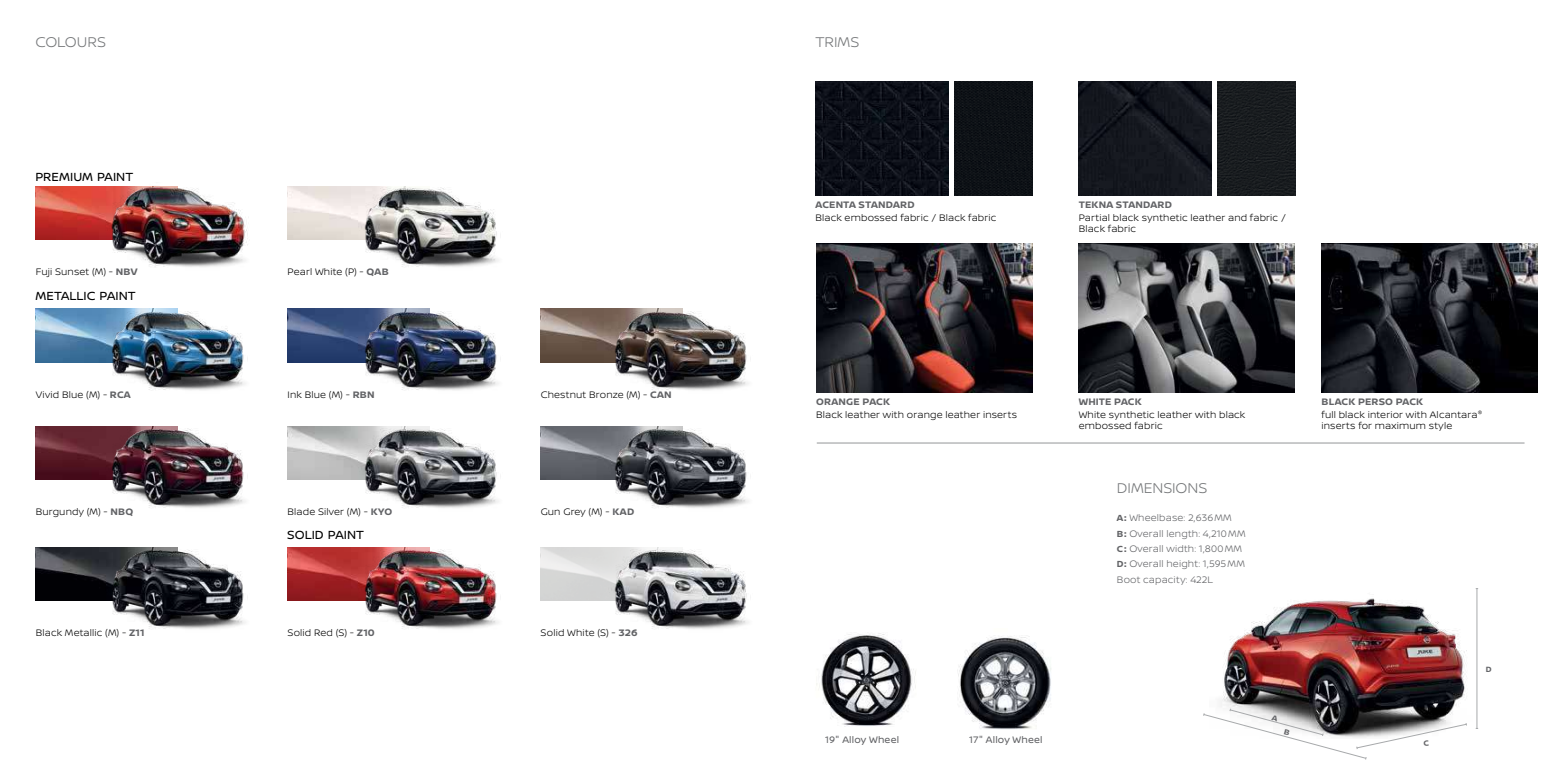
<style>
.page{position:relative;width:1560px;height:780px;background:#fff}
.page>*{position:absolute;margin:0;border:0;box-sizing:border-box;transform-origin:0 0}
.t1{font:300 15px "Nissan Brand";letter-spacing:-.005em;color:#76787a}
.t2{font:12.5px "Nissan Brand";letter-spacing:.005em;color:#000}
.t3{font:300 10px/11.2px "Nissan Brand";letter-spacing:.015em;color:#000}
.t4{font:300 10px/15.4px "Nissan Brand";letter-spacing:.015em;color:#626366}
.t5{font:700 10px "Nissan Brand";letter-spacing:.02em;color:#626366}
.t6{font:10px "Nissan Brand";letter-spacing:.015em;color:#626366}
.t7{font:700 8.12px "Nissan Brand";color:#626366}
.s1{font-weight:700;color:#626366}
.s2{font-weight:700;font-size:9.38px}
.s3{font-weight:700}
</style>
<div class="page">
<hr style="left:816px;top:442px;width:708px;height:1px;background:#939597">
<img style="left:815px;top:81px;width:133px;height:114px">
<div style="left:954px;top:81px;width:78px;height:114px;background:#0e1216"></div>
<img style="left:1078px;top:81px;width:133px;height:114px">
<img style="left:1217px;top:81px;width:78px;height:114px">
<img style="left:36px;top:186px;width:64px;height:53px">
<img style="left:36px;top:309px;width:64px;height:53px">
<img style="left:287px;top:309px;width:65px;height:53px">
<img style="left:540px;top:309px;width:62px;height:53px">
<img style="left:36px;top:426px;width:64px;height:53px">
<img style="left:287px;top:426px;width:65px;height:53px">
<img style="left:287px;top:547px;width:65px;height:53px">
<img style="left:540px;top:426px;width:62px;height:53px">
<img style="left:36px;top:547px;width:64px;height:53px">
<img style="left:957px;top:636px;width:94px;height:93px">
<img style="left:816px;top:633px;width:100px;height:94px">
<img style="left:816px;top:244px;width:216px;height:148px">
<img style="left:1078px;top:244px;width:216px;height:148px">
<img style="left:1321px;top:244px;width:216px;height:148px">
<img style="left:100px;top:186px;width:148px;height:81px">
<img style="left:352px;top:186px;width:147px;height:81px">
<img style="left:100px;top:308px;width:146px;height:82px">
<img style="left:352px;top:308px;width:147px;height:82px">
<img style="left:602px;top:308px;width:147px;height:82px">
<img style="left:100px;top:426px;width:146px;height:82px">
<img style="left:352px;top:426px;width:147px;height:82px">
<img style="left:602px;top:426px;width:147px;height:82px">
<img style="left:100px;top:547px;width:146px;height:82px">
<img style="left:352px;top:547px;width:147px;height:82px">
<img style="left:602px;top:547px;width:147px;height:82px">
<img style="left:1220px;top:598px;width:247px;height:128px">
<hr style="left:1476px;top:588px;width:1px;height:140px;background:#a7a9ab">
<svg style="left:1203px;top:708px;width:263px;height:52px"></svg>
<h1 class="t1" style="left:35px;top:31px;width:72px">COLOURS</h1>
<h1 class="t1" style="left:815px;top:31px;width:45px">TRIMS</h1>
<p class="t2" style="left:35px;top:168px;width:99px">PREMIUM PAINT</p>
<p class="t3" style="left:36px;top:266px;width:103px">Fuji Sunset (M) - <span class="s1">NBV</span></p>
<p class="t3" style="left:287px;top:266px;width:103px">Pearl White (P) - <span class="s1">QAB</span></p>
<p class="t2" style="left:35px;top:287px;width:102px">METALLIC PAINT</p>
<p class="t3" style="left:36px;top:388px;width:96px">Vivid Blue (M) - <span class="s1">RCA</span></p>
<p class="t3" style="left:287px;top:388px;width:88px">Ink Blue (M) - <span class="s1">RBN</span></p>
<p class="t3" style="left:540px;top:388px;width:133px">Chestnut Bronze (M) - <span class="s1">CAN</span></p>
<p class="t3" style="left:36px;top:506px;width:99px">Burgundy (M) - <span class="s1">NBQ</span></p>
<p class="t3" style="left:287px;top:506px;width:106px">Blade Silver (M) - <span class="s1">KYO</span></p>
<p class="t3" style="left:540px;top:506px;width:95px">Gun Grey (M) - <span class="s1">KAD</span></p>
<p class="t2" style="left:287px;top:525px;width:78px">SOLID PAINT</p>
<p class="t3" style="left:36px;top:627px;width:110px">Black Metallic (M) - <span class="s1">Z11</span></p>
<p class="t3" style="left:287px;top:627px;width:89px">Solid Red (S) - <span class="s1">Z10</span></p>
<p class="t3" style="left:540px;top:627px;width:98px">Solid White (S) - <span class="s1">326</span></p>
<p class="t5" style="left:815px;top:197px;width:101px">ACENTA STANDARD</p>
<p class="t3" style="left:815px;top:211px;width:183px">Black embossed fabric / Black fabric</p>
<p class="t5" style="left:1078px;top:197px;width:95px">TEKNA STANDARD</p>
<p class="t3" style="left:1078px;top:211px;width:209px">Partial black synthetic leather and fabric /<br>Black fabric</p>
<p class="t5" style="left:816px;top:394px;width:75px">ORANGE PACK</p>
<p class="t3" style="left:816px;top:408px;width:202px">Black leather with orange leather inserts</p>
<p class="t5" style="left:1078px;top:394px;width:64px">WHITE PACK</p>
<p class="t3" style="left:1078px;top:408px;width:168px">White synthetic leather with black embossed fabric</p>
<h1 class="t1" style="left:1116px;top:477px;width:92px">DIMENSIONS</h1>
<p class="t4" style="left:1116px;top:509px;width:130px"><span class="s2">A</span><span class="s3">:</span> Wheelbase: 2,636MM<br><span class="s2">B</span><span class="s3">:</span> Overall length: 4,210MM<br><span class="s2">C</span><span class="s3">:</span> Overall width: 1,800MM<br><span class="s2">D</span><span class="s3">:</span> Overall height: 1,595MM<br>Boot capacity: 422L</p>
<p class="t6" style="left:825px;top:732px;width:75px">19" Alloy Wheel</p>
<p class="t6" style="left:969px;top:732px;width:75px">17" Alloy Wheel</p>
<p class="t3" style="left:1321px;top:394px;width:162px;line-height:13px"><span class="s1">BLACK PERSO PACK<br></span>full black interior with Alcantara<sup>®</sup></p>
<p class="t3" style="left:1321px;top:420px;width:132px">inserts for maximum style</p>
<p class="t7" style="left:1485px;top:663px;width:7px">D</p>
</div>
